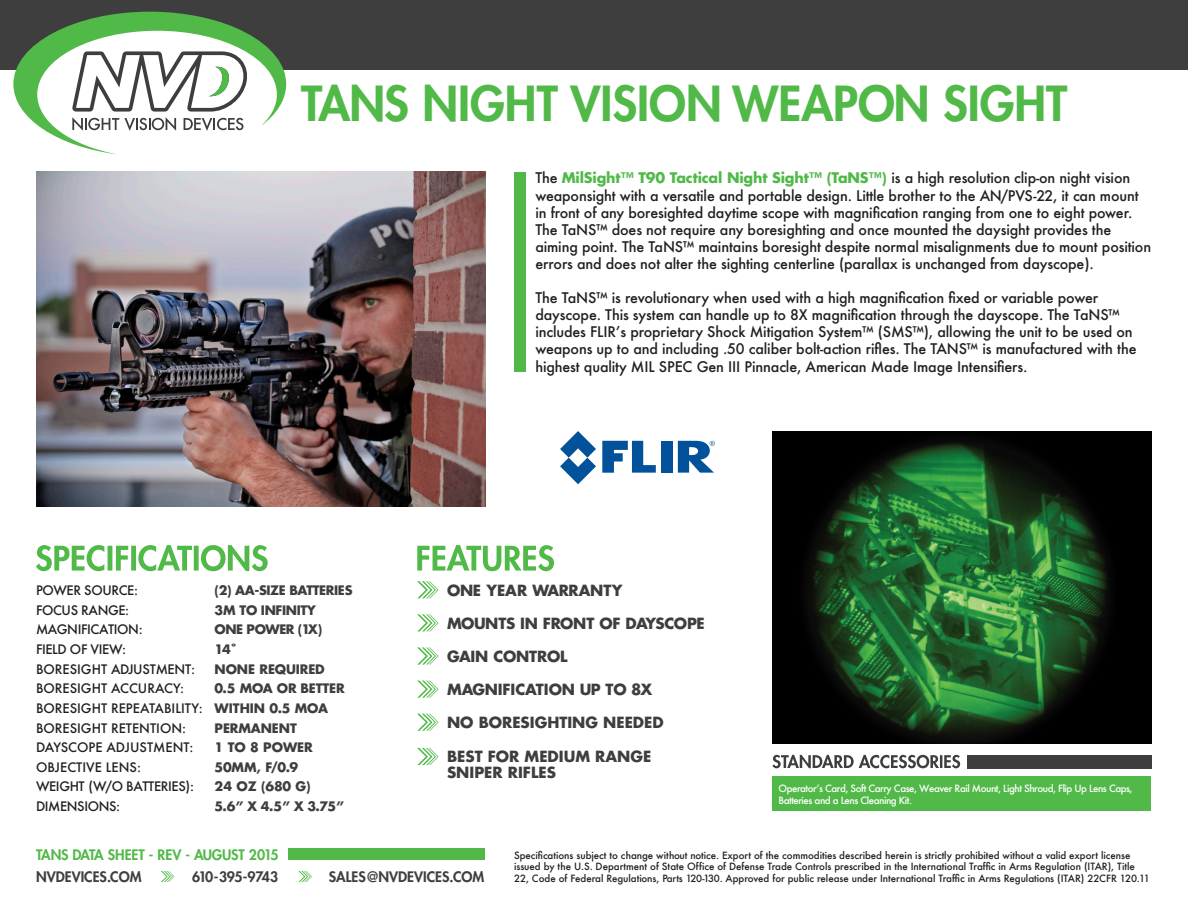
<style>
.page{position:relative;width:1188px;height:918px;background:#fff}
.page>*{position:absolute;margin:0;border:0;box-sizing:border-box;transform-origin:0 0}
.t1{font:800 47.1px "Futura Std";color:#51b948}
.Features_1{font:700 15px/16.5px "Futura Std";color:#3e3e3f}
.Features_1-2{font:700 15px "Futura Std";letter-spacing:-.02em;color:#3e3e3f}
.Body{font:500 14.25px/17.1px "Futura";letter-spacing:-.01em;color:#231f20}
.Access{font:800 14.1px "Futura Std";color:#3e3e3f}
.Access-2{font:800 14.1px "Futura Std";letter-spacing:-.02em;color:#51b948}
.Access-3{font:800 14.1px "Futura Std";letter-spacing:-.03em;color:#3e3e3f}
.Paragraph_Style_1{font:500 12.75px "Futura";letter-spacing:-.005em;color:#231f20}
.Specs_1{font:700 12.75px "Futura Std";letter-spacing:-.02em;color:#3e3e3f}
.Paragraph_Style_1-2{font:500 12.75px "Futura";letter-spacing:-.03em;color:#231f20}
.Specs_1-2{font:700 12.75px "Futura Std";color:#3e3e3f}
.Specs_1-3{font:700 12.75px "Futura Std";letter-spacing:-.04em;color:#3e3e3f}
.Body-2{font:500 9.75px/11.7px "Futura";letter-spacing:-.005em;color:#231f20}
.t2{font:500 9.75px/12px "Futura";letter-spacing:-.045em;color:#fff}
.s1{font-family:"Futura Std";font-weight:700;color:#51b948}
</style>
<div class="page">
<div style="left:772px;top:776px;width:379px;height:35px;background:#51b948"></div>
<img style="left:36px;top:172px;width:450px;height:334px">
<img style="left:772px;top:431px;width:379px;height:312px">
<svg style="left:602px;top:441px;width:54px;height:32px"></svg>
<div style="left:661px;top:441px;width:11px;height:32px;background:#01529a"></div>
<svg style="left:560px;top:431px;width:36px;height:53px"></svg>
<svg style="left:678px;top:441px;width:37px;height:32px"></svg>
<div style="left:0;top:0;width:1188px;height:69px;background:#3e3e3f"></div>
<svg style="left:13px;top:12px;width:273px;height:143px"></svg>
<svg style="left:298px;top:871px;width:14px;height:11px"></svg>
<svg style="left:161px;top:871px;width:14px;height:11px"></svg>
<div style="left:288px;top:848px;width:196px;height:12px;background:#51b948"></div>
<div style="left:514px;top:172px;width:12px;height:200px;background:#51b948"></div>
<svg style="left:417px;top:581px;width:22px;height:17px"></svg>
<svg style="left:417px;top:614px;width:22px;height:17px"></svg>
<svg style="left:417px;top:647px;width:22px;height:18px"></svg>
<svg style="left:417px;top:681px;width:22px;height:17px"></svg>
<svg style="left:417px;top:714px;width:22px;height:17px"></svg>
<svg style="left:417px;top:748px;width:22px;height:17px"></svg>
<svg style="left:772px;top:755px;width:188px;height:13px"></svg>
<div style="left:967px;top:755px;width:184px;height:13px;background:#3e3e3f"></div>
<svg style="left:36px;top:545px;width:232px;height:26px"></svg>
<svg style="left:417px;top:545px;width:137px;height:26px"></svg>
<p class="t1" style="left:301px;top:73px;width:768px">TANS NIGHT VISION WEAPON SIGHT</p>
<p class="Paragraph_Style_1-2" style="left:36px;top:582px;width:104px">POWER SOURCE:</p>
<p class="Specs_1" style="left:215px;top:582px;width:140px">(2) AA-SIZE BATTERIES</p>
<p class="Paragraph_Style_1-2" style="left:36px;top:601px;width:95px">FOCUS RANGE:</p>
<p class="Specs_1" style="left:215px;top:602px;width:103px">3M TO INFINITY</p>
<p class="Paragraph_Style_1-2" style="left:36px;top:621px;width:108px">MAGNIFICATION:</p>
<p class="Specs_1-3" style="left:215px;top:621px;width:109px">ONE POWER (1X)</p>
<p class="Paragraph_Style_1-2" style="left:36px;top:641px;width:92px">FIELD OF VIEW:</p>
<p class="Specs_1" style="left:215px;top:641px;width:24px">14˚</p>
<p class="Paragraph_Style_1" style="left:36px;top:660px;width:161px">BORESIGHT ADJUSTMENT:</p>
<p class="Specs_1" style="left:215px;top:660px;width:112px">NONE REQUIRED</p>
<p class="Paragraph_Style_1" style="left:36px;top:680px;width:150px">BORESIGHT ACCURACY:</p>
<p class="Specs_1" style="left:215px;top:680px;width:132px">0.5 MOA OR BETTER</p>
<p class="Paragraph_Style_1" style="left:36px;top:699px;width:168px">BORESIGHT REPEATABILITY:</p>
<p class="Specs_1-2" style="left:215px;top:700px;width:115px">WITHIN 0.5 MOA</p>
<p class="Paragraph_Style_1" style="left:36px;top:739px;width:159px">DAYSCOPE ADJUSTMENT:</p>
<p class="Specs_1" style="left:215px;top:739px;width:100px">1 TO 8 POWER</p>
<p class="Paragraph_Style_1" style="left:36px;top:719px;width:152px">BORESIGHT RETENTION:</p>
<p class="Specs_1-2" style="left:215px;top:719px;width:84px">PERMANENT</p>
<p class="Paragraph_Style_1" style="left:36px;top:758px;width:106px">OBJECTIVE LENS:</p>
<p class="Specs_1" style="left:215px;top:758px;width:85px">50MM, F/0.9</p>
<p class="Paragraph_Style_1-2" style="left:36px;top:778px;width:160px">WEIGHT (W/O BATTERIES):</p>
<p class="Specs_1" style="left:215px;top:778px;width:98px">24 OZ (680 G)</p>
<p class="Paragraph_Style_1-2" style="left:36px;top:798px;width:86px">DIMENSIONS:</p>
<p class="Specs_1" style="left:215px;top:798px;width:131px">5.6” X 4.5” X 3.75”</p>
<p class="Body" style="left:535px;top:169px;width:617px">The <span class="s1">MilSight™ T90 Tactical Night Sight™ (TaNS™)</span> is a high resolution clip-on night vision weaponsight with a versatile and portable design. Little brother to the AN/PVS-22, it can mount in front of any boresighted daytime scope with magnification ranging from one to eight power.<br>The TaNS™ does not require any boresighting and once mounted the daysight provides the aiming point. The TaNS™ maintains boresight despite normal misalignments due to mount position errors and does not alter the sighting centerline (parallax is unchanged from dayscope).</p>
<p class="Body" style="left:535px;top:289px;width:603px">The TaNS™ is revolutionary when used with a high magnification fixed or variable power dayscope. This system can handle up to 8X magnification through the dayscope. The TaNS™ includes FLIR’s proprietary Shock Mitigation System™ (SMS™), allowing the unit to be used on weapons up to and including .50 caliber bolt-action rifles. The TANS™ is manufactured with the highest quality MIL SPEC Gen III Pinnacle, American Made Image Intensifiers.</p>
<p class="Features_1" style="left:447px;top:582px;width:177px">ONE YEAR WARRANTY</p>
<p class="Features_1-2" style="left:447px;top:613px;width:259px">MOUNTS IN FRONT OF DAYSCOPE</p>
<p class="Features_1-2" style="left:447px;top:647px;width:122px">GAIN CONTROL</p>
<p class="Features_1-2" style="left:447px;top:680px;width:207px">MAGNIFICATION UP TO 8X</p>
<p class="Features_1" style="left:447px;top:714px;width:218px">NO BORESIGHTING NEEDED</p>
<p class="Features_1" style="left:447px;top:747px;width:206px">BEST FOR MEDIUM RANGE<br>SNIPER RIFLES</p>
<p class="t2" style="left:778px;top:782px;width:356px">Operator’s Card, Soft Carry Case, Weaver Rail Mount, Light Shroud, Flip Up Lens Caps,<br>Batteries and a Lens Cleaning Kit.</p>
<p class="Access-2" style="left:36px;top:846px;width:244px">TANS DATA SHEET - REV - AUGUST 2015</p>
<p class="Access" style="left:36px;top:868px;width:107px">NVDEVICES.COM</p>
<p class="Access-3" style="left:192px;top:868px;width:88px">610-395-9743</p>
<p class="Access" style="left:329px;top:868px;width:157px">SALES@NVDEVICES.COM</p>
<p class="Body-2" style="left:514px;top:849px;width:637px">Specifications subject to change without notice. Export of the commodities described herein is strictly prohibited without a valid export license issued by the U.S. Department of State Office of Defense Trade Controls prescribed in the International Traffic in Arms Regulation (ITAR), Title<br>22, Code of Federal Regulations, Parts 120-130. Approved for public release under International Traffic in Arms Regulations (ITAR) 22CFR 120.11</p>
</div>
